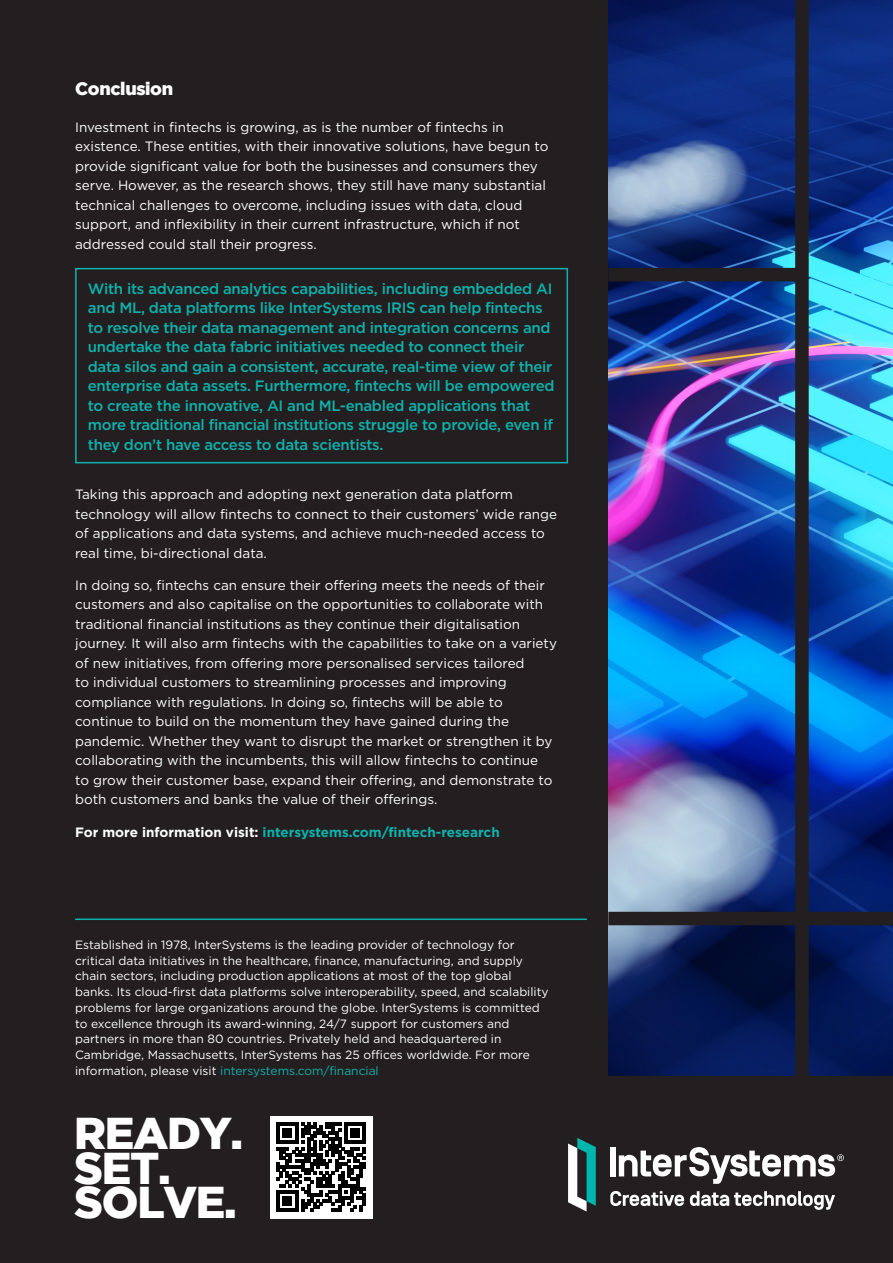
<style>
.page{position:relative;width:893px;height:1263px;background:#231f20}
.page>*{position:absolute;margin:0;border:0;box-sizing:border-box;transform-origin:0 0}
.t1{font:900 44.4px "Gotham";letter-spacing:-.03em;color:#fff}
.subhead{font:900 18px "Gotham";letter-spacing:-.02em;color:#fff}
.pull-out_green{font:500 15px/19.5px "Gotham";letter-spacing:-.02em;color:#0eb2ac}
.Body{font:13.5px/19.5px "Gotham";color:#fff}
.Body-2{font:700 13.5px "Gotham";color:#0eb2ac}
.Body-3{font:12px/15.8px "Gotham";color:#fff}
.s1{color:#fff}
.s2{color:#0eb2ac}
</style>
<div class="page">
<img style="left:608px;top:0;width:285px;height:1076px">
<div style="left:608px;top:912px;width:285px;height:13px;background:#231f20"></div>
<div style="left:608px;top:268px;width:194px;height:13px;background:#231f20"></div>
<div style="left:795px;top:0;width:14px;height:1079px;background:#231f20"></div>
<div style="left:75px;top:268px;width:493px;height:195px;border:2px solid #0db2ac"></div>
<div style="left:610px;top:1147px;width:6px;height:29px;background:#fff"></div>
<svg style="left:619px;top:1147px;width:225px;height:37px"></svg>
<svg style="left:568px;top:1138px;width:28px;height:73px"></svg>
<svg style="left:610px;top:1191px;width:74px;height:15px"></svg>
<svg style="left:690px;top:1191px;width:145px;height:19px"></svg>
<div style="left:270px;top:1116px;width:102px;height:102px;background:#fff"></div>
<svg style="left:277px;top:1122px;width:89px;height:89px"></svg>
<hr style="left:75px;top:918px;width:512px;height:2px;background:#0db2ac">
<p class="subhead" style="left:75px;top:78px;width:100px">Conclusion</p>
<p class="Body" style="left:75px;top:117px;width:475px">Investment in fintechs is growing, as is the number of fintechs in existence. These entities, with their innovative solutions, have begun to provide significant value for both the businesses and consumers they serve. However, as the research shows, they still have many substantial technical challenges to overcome, including issues with data, cloud support, and inflexibility in their current infrastructure, which if not addressed could stall their progress.</p>
<p class="pull-out_green" style="left:88px;top:278px;width:468px">With its advanced analytics capabilities, including embedded AI and ML, data platforms like InterSystems IRIS can help fintechs to resolve their data management and integration concerns and undertake the data fabric initiatives needed to connect their data silos and gain a consistent, accurate, real-time view of their enterprise data assets. Furthermore, fintechs will be empowered to create the innovative, AI and ML-enabled applications that more traditional financial institutions struggle to provide, even if they don’t have access to data scientists.</p>
<p class="Body" style="left:75px;top:484px;width:484px">Taking this approach and adopting next generation data platform technology will allow fintechs to connect to their customers’ wide range of applications and data systems, and achieve much-needed access to real time, bi-directional data.</p>
<p class="Body" style="left:75px;top:575px;width:483px">In doing so, fintechs can ensure their offering meets the needs of their customers and also capitalise on the opportunities to collaborate with traditional financial institutions as they continue their digitalisation journey. It will also arm fintechs with the capabilities to take on a variety of new initiatives, from offering more personalised services tailored<br>to individual customers to streamlining processes and improving compliance with regulations. In doing so, fintechs will be able to continue to build on the momentum they have gained during the pandemic. Whether they want to disrupt the market or strengthen it by collaborating with the incumbents, this will allow fintechs to continue<br>to grow their customer base, expand their offering, and demonstrate to both customers and banks the value of their offerings.</p>
<p class="Body-2" style="left:75px;top:824px;width:426px"><span class="s1">For more information visit:</span> intersystems.com/fintech-research</p>
<p class="Body-3" style="left:75px;top:936px;width:475px">Established in 1978, InterSystems is the leading provider of technology for critical data initiatives in the healthcare, finance, manufacturing, and supply chain sectors, including production applications at most of the top global banks. Its cloud-first data platforms solve interoperability, speed, and scalability problems for large organizations around the globe. InterSystems is committed to excellence through its award-winning, 24/7 support for customers and partners in more than 80 countries. Privately held and headquartered in Cambridge, Massachusetts, InterSystems has 25 offices worldwide. For more information, please visit <span class="s2">intersystems.com/financial</span></p>
<p class="t1" style="left:74px;top:1108px;width:170px">READY.</p>
<p class="t1" style="left:74px;top:1142px;width:98px">SET.</p>
<p class="t1" style="left:74px;top:1177px;width:164px">SOLVE.</p>
</div>
